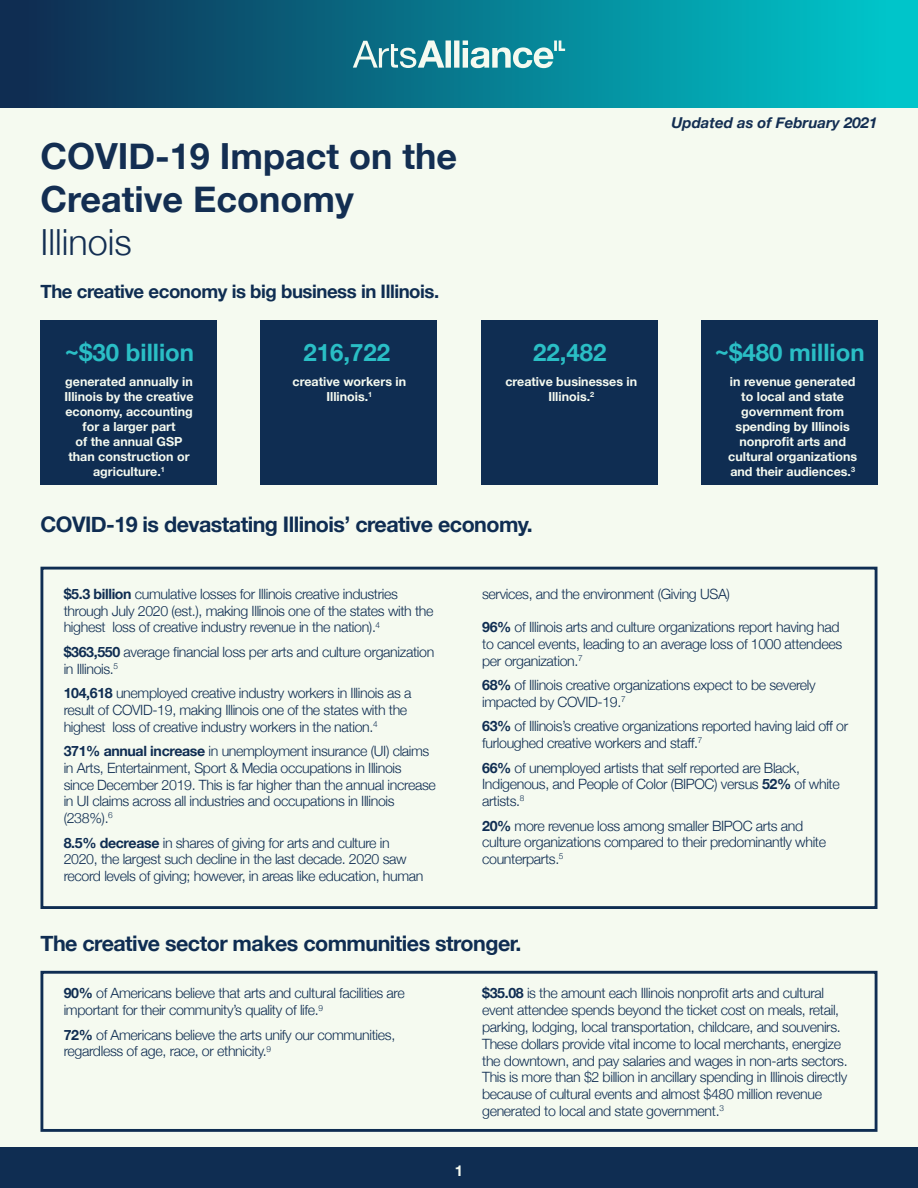
<style>
.page{position:relative;width:918px;height:1188px;background:#f5faf0}
.page>*{position:absolute;margin:0;border:0;box-sizing:border-box;transform-origin:0 0}
.t1{font:700 36px/43.2px "Helvetica Neue";color:#132e52}
.t2{font:300 36px "Helvetica Neue";color:#132e52}
.t3{font:700 24px "Helvetica Neue";color:#2abec5}
.t4{font:700 21.45px "Helvetica Neue";letter-spacing:-.025em;color:#0f2d52}
.t5{font:700 18.6px "Helvetica Neue";letter-spacing:-.025em;color:#0f2d52}
.t6{font:italic 700 15px "Helvetica Neue";color:#132e52}
.t7{font:700 15px "Helvetica Neue";color:#f5faf0}
.t8{font:300 14.25px/16.8px "Helvetica Neue";letter-spacing:-.025em;color:#0f2d52}
.t9{font:700 12.45px/15px "Helvetica Neue";color:#f5faf0;text-align:center}
.s1{font-weight:700}
</style>
<div class="page">
<div style="left:0;top:0;width:918px;height:108px;background:linear-gradient(to right,#10294f,#00cacd)"></div>
<div style="left:0;top:1148px;width:918px;height:40px;background:#0f2d52"></div>
<div style="left:446px;top:41px;width:5px;height:27px;background:#f5faf0"></div>
<div style="left:454px;top:41px;width:5px;height:27px;background:#f5faf0"></div>
<svg style="left:463px;top:41px;width:102px;height:27px"></svg>
<svg style="left:353px;top:40px;width:91px;height:28px"></svg>
<div style="left:40px;top:567px;width:837px;height:342px;border:3px solid #0f2d52"></div>
<div style="left:261px;top:321px;width:176px;height:164px;background:#0f2d52"></div>
<div style="left:40px;top:321px;width:177px;height:164px;background:#0f2d52"></div>
<div style="left:481px;top:321px;width:176px;height:164px;background:#0f2d52"></div>
<div style="left:701px;top:321px;width:177px;height:164px;background:#0f2d52"></div>
<div style="left:40px;top:971px;width:837px;height:161px;border:3px solid #0f2d52"></div>
<h1 class="t1" style="left:40px;top:136px;width:418px">COVID-19 Impact on the<br>Creative Economy</h1>
<h1 class="t2" style="left:40px;top:214px;width:93px">Illinois</h1>
<h3 class="t5" style="left:40px;top:277px;width:400px">The creative economy is big business in Illinois.</h3>
<p class="t6" style="left:672px;top:111px;width:207px">Updated as of February 2021</p>
<h2 class="t3" style="left:65px;top:334px;width:131px">~$30 billion</h2>
<h2 class="t3" style="left:303px;top:334px;width:88px">216,722</h2>
<h2 class="t3" style="left:533px;top:334px;width:75px">22,482</h2>
<h2 class="t3" style="left:715px;top:334px;width:151px">~$480 million</h2>
<p class="t9" style="left:64px;top:375px;width:131px">generated annually in<br>Illinois by the creative economy, accounting for a larger part<br>of the annual GSP than construction or agriculture.<sup>1</sup></p>
<p class="t9" style="left:293px;top:375px;width:115px">creative workers in<br>Illinois.<sup>1</sup></p>
<p class="t9" style="left:505px;top:375px;width:133px">creative businesses in<br>Illinois.<sup>2</sup></p>
<p class="t9" style="left:728px;top:375px;width:130px">in revenue generated to local and state government from spending by Illinois nonprofit arts and cultural organizations and their audiences.<sup>3</sup></p>
<h3 class="t4" style="left:40px;top:507px;width:494px">COVID-19 is devastating Illinois’ creative economy.</h3>
<p class="t8" style="left:64px;top:584px;width:371px"><span class="s1">$5.3 billion</span> cumulative losses for Illinois creative industries through July 2020 (est.), making Illinois one of the states with the highest loss of creative industry revenue in the nation).<sup>4</sup></p>
<p class="t8" style="left:64px;top:642px;width:372px"><span class="s1">$363,550</span> average financial loss per arts and culture organization in Illinois.<sup>5</sup></p>
<p class="t8" style="left:64px;top:684px;width:349px"><span class="s1">104,618</span> unemployed creative industry workers in Illinois as a result of COVID-19, making Illinois one of the states with the highest loss of creative industry workers in the nation.<sup>4</sup></p>
<p class="t8" style="left:64px;top:742px;width:374px"><span class="s1">371% annual increase</span> in unemployment insurance (UI) claims in Arts, Entertainment, Sport &amp; Media occupations in Illinois<br>since December 2019. This is far higher than the annual increase in UI claims across all industries and occupations in Illinois (238%).<sup>6</sup></p>
<p class="t8" style="left:64px;top:833px;width:361px"><span class="s1">8.5% decrease</span> in shares of giving for arts and culture in<br>2020, the largest such decline in the last decade. 2020 saw record levels of giving; however, in areas like education, human</p>
<p class="t8" style="left:482px;top:584px;width:249px">services, and the environment (Giving USA)</p>
<p class="t8" style="left:482px;top:618px;width:361px"><span class="s1">96%</span> of Illinois arts and culture organizations report having had to cancel events, leading to an average loss of 1000 attendees per organization.<sup>7</sup></p>
<p class="t8" style="left:482px;top:676px;width:335px"><span class="s1">68%</span> of Illinois creative organizations expect to be severely impacted by COVID-19.<sup>7</sup></p>
<p class="t8" style="left:482px;top:717px;width:368px"><span class="s1">63%</span> of Illinois’s creative organizations reported having laid off or furloughed creative workers and staff.<sup>7</sup></p>
<p class="t8" style="left:482px;top:758px;width:359px"><span class="s1">66%</span> of unemployed artists that self reported are Black,<br>Indigenous, and People of Color (BIPOC) versus <span class="s1">52%</span> of white artists.<sup>8</sup></p>
<p class="t8" style="left:482px;top:816px;width:345px"><span class="s1">20%</span> more revenue loss among smaller BIPOC arts and culture organizations compared to their predominantly white counterparts.<sup>5</sup></p>
<h3 class="t4" style="left:40px;top:927px;width:483px">The creative sector makes communities stronger.</h3>
<p class="t8" style="left:64px;top:984px;width:343px"><span class="s1">90%</span> of Americans believe that arts and cultural facilities are important for their community’s quality of life.<sup>9</sup></p>
<p class="t8" style="left:64px;top:1025px;width:333px"><span class="s1">72%</span> of Americans believe the arts unify our communities, regardless of age, race, or ethnicity.<sup>9</sup></p>
<p class="t7" style="left:455px;top:1159px;width:10px">1</p>
<p class="t8" style="left:482px;top:984px;width:367px"><span class="s1">$35.08</span> is the amount each Illinois nonprofit arts and cultural event attendee spends beyond the ticket cost on meals, retail, parking, lodging, local transportation, childcare, and souvenirs.<br>These dollars provide vital income to local merchants, energize the downtown, and pay salaries and wages in non-arts sectors.<br>This is more than $2 billion in ancillary spending in Illinois directly because of cultural events and almost $480 million revenue generated to local and state government.<sup>3</sup></p>
</div>
